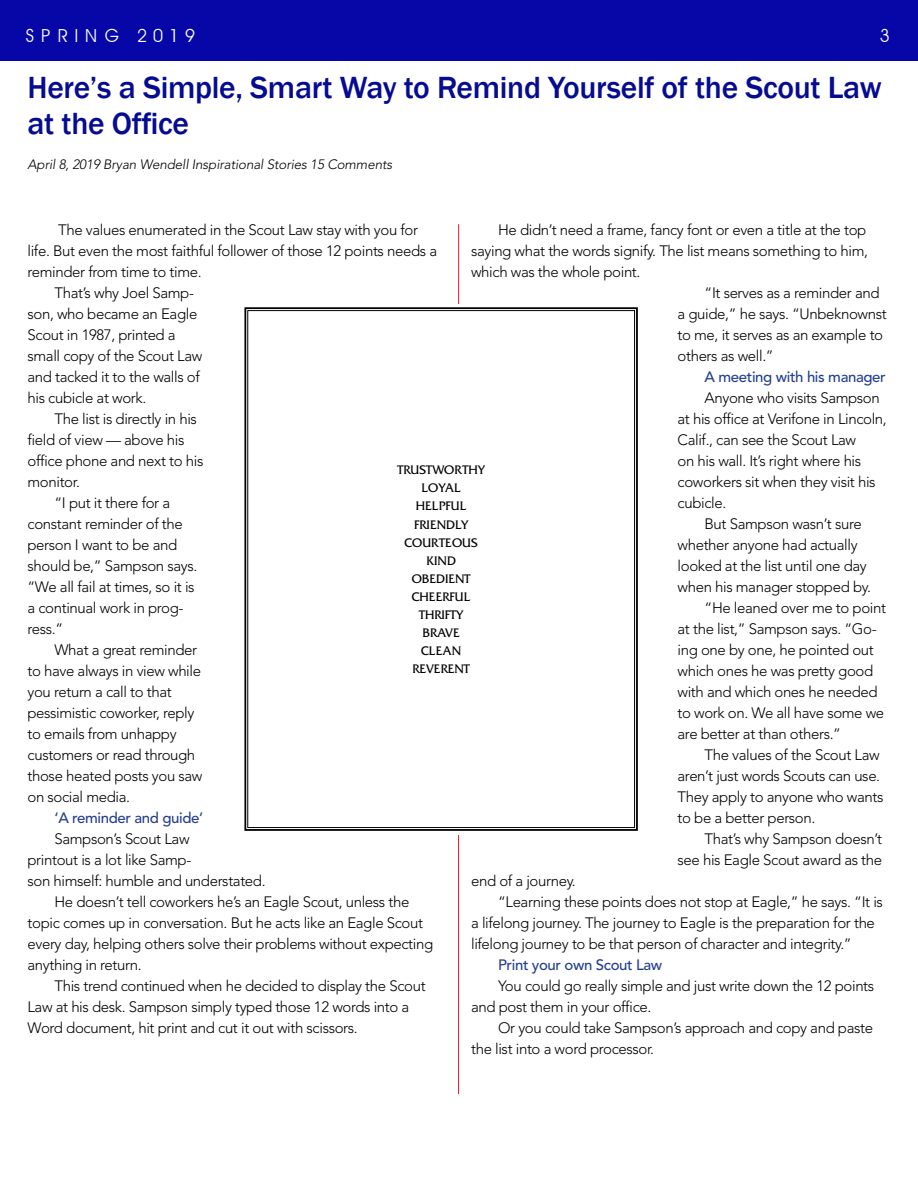
<style>
.page{position:relative;width:918px;height:1188px;background:#fff}
.page>*{position:absolute;margin:0;border:0;box-sizing:border-box;transform-origin:0 0}
.t1{font:500 31.5px/36px "Franklin Gothic";letter-spacing:-.01em;color:#060c91}
.t2{font:18px "Avant Garde";letter-spacing:.34em;color:#fff}
.t3{font:300 15px/21px "Avenir";letter-spacing:-.025em;color:#000}
.t4{font:500 15px "Avenir";letter-spacing:-.025em;color:#25408f}
.t5{font:italic 300 13.5px "Avenir";letter-spacing:-.01em;color:#000}
.t6{font:13.05px/18.1px "Friz Quadrata";color:#000;text-align:center}
</style>
<div class="page">
<hr style="left:458px;top:224px;width:1px;height:870px;background:#ed1c24">
<svg style="left:244px;top:306px;width:394px;height:526px"></svg>
<div style="left:0;top:0;width:918px;height:60px;background:#0607a6"></div>
<p class="t2" style="left:26px;top:25px;width:171px">SPRING 2019</p>
<p class="t2" style="left:880px;top:25px;width:11px">3</p>
<h1 class="t1" style="left:28px;top:70px;width:856px">Here’s a Simple, Smart Way to Remind Yourself of the Scout Law at the Office</h1>
<p class="t5" style="left:28px;top:156px;width:366px">April 8, 2019 Bryan Wendell Inspirational Stories 15 Comments</p>
<p class="t3" style="left:58px;top:220px;width:361px">The values enumerated in the Scout Law stay with you for</p>
<p class="t3" style="left:28px;top:241px;width:411px">life. But even the most faithful follower of those 12 points needs a</p>
<p class="t3" style="left:28px;top:262px;width:176px">reminder from time to time.</p>
<p class="t3" style="left:55px;top:283px;width:141px">That’s why Joel Samp-</p>
<p class="t3" style="left:28px;top:304px;width:171px">son, who became an Eagle</p>
<p class="t3" style="left:28px;top:325px;width:150px">Scout in 1987, printed a</p>
<p class="t3" style="left:28px;top:346px;width:176px">small copy of the Scout Law</p>
<p class="t3" style="left:28px;top:367px;width:174px">and tacked it to the walls of</p>
<p class="t3" style="left:28px;top:388px;width:120px">his cubicle at work.</p>
<p class="t3" style="left:55px;top:409px;width:144px">The list is directly in his</p>
<p class="t3" style="left:28px;top:430px;width:159px">field of view — above his</p>
<p class="t3" style="left:28px;top:451px;width:177px">office phone and next to his</p>
<p class="t3" style="left:28px;top:472px;width:54px">monitor.</p>
<p class="t3" style="left:55px;top:493px;width:117px">“I put it there for a</p>
<p class="t3" style="left:28px;top:514px;width:157px">constant reminder of the</p>
<p class="t3" style="left:28px;top:535px;width:151px">person I want to be and</p>
<p class="t3" style="left:28px;top:556px;width:171px">should be,” Sampson says.</p>
<p class="t3" style="left:28px;top:577px;width:169px">“We all fail at times, so it is</p>
<p class="t3" style="left:28px;top:598px;width:158px">a continual work in prog-</p>
<p class="t3" style="left:28px;top:619px;width:37px">ress.”</p>
<p class="t3" style="left:55px;top:640px;width:144px">What a great reminder</p>
<p class="t3" style="left:28px;top:661px;width:175px">to have always in view while</p>
<p class="t3" style="left:28px;top:682px;width:146px">you return a call to that</p>
<p class="t3" style="left:28px;top:703px;width:168px">pessimistic coworker, reply</p>
<p class="t3" style="left:28px;top:724px;width:151px">to emails from unhappy</p>
<p class="t3" style="left:28px;top:745px;width:169px">customers or read through</p>
<p class="t3" style="left:28px;top:766px;width:176px">those heated posts you saw</p>
<p class="t3" style="left:28px;top:787px;width:104px">on social media.</p>
<p class="t4" style="left:55px;top:810px;width:150px">‘A reminder and guide’</p>
<p class="t3" style="left:55px;top:829px;width:137px">Sampson’s Scout Law</p>
<p class="t3" style="left:28px;top:850px;width:165px">printout is a lot like Samp-</p>
<p class="t3" style="left:28px;top:871px;width:240px">son himself: humble and understated.</p>
<p class="t3" style="left:55px;top:892px;width:356px">He doesn’t tell coworkers he’s an Eagle Scout, unless the</p>
<p class="t3" style="left:28px;top:913px;width:397px">topic comes up in conversation. But he acts like an Eagle Scout</p>
<p class="t3" style="left:28px;top:934px;width:407px">every day, helping others solve their problems without expecting</p>
<p class="t3" style="left:28px;top:955px;width:116px">anything in return.</p>
<p class="t3" style="left:55px;top:976px;width:373px">This trend continued when he decided to display the Scout</p>
<p class="t3" style="left:28px;top:997px;width:383px">Law at his desk. Sampson simply typed those 12 words into a</p>
<p class="t3" style="left:28px;top:1018px;width:332px">Word document, hit print and cut it out with scissors.</p>
<p class="t3" style="left:498px;top:220px;width:370px">He didn’t need a frame, fancy font or even a title at the top</p>
<p class="t3" style="left:471px;top:241px;width:398px">saying what the words signify. The list means something to him,</p>
<p class="t3" style="left:471px;top:262px;width:171px">which was the whole point.</p>
<p class="t3" style="left:705px;top:283px;width:177px">“It serves as a reminder and</p>
<p class="t3" style="left:678px;top:304px;width:211px">a guide,” he says. “Unbeknownst</p>
<p class="t3" style="left:678px;top:325px;width:207px">to me, it serves as an example to</p>
<p class="t3" style="left:678px;top:346px;width:98px">others as well.”</p>
<p class="t4" style="left:705px;top:369px;width:183px">A meeting with his manager</p>
<p class="t3" style="left:705px;top:388px;width:177px">Anyone who visits Sampson</p>
<p class="t3" style="left:678px;top:409px;width:211px">at his office at Verifone in Lincoln,</p>
<p class="t3" style="left:678px;top:430px;width:180px">Calif., can see the Scout Law</p>
<p class="t3" style="left:678px;top:451px;width:185px">on his wall. It’s right where his</p>
<p class="t3" style="left:678px;top:472px;width:200px">coworkers sit when they visit his</p>
<p class="t3" style="left:678px;top:493px;width:50px">cubicle.</p>
<p class="t3" style="left:705px;top:514px;width:159px">But Sampson wasn’t sure</p>
<p class="t3" style="left:678px;top:535px;width:182px">whether anyone had actually</p>
<p class="t3" style="left:678px;top:556px;width:191px">looked at the list until one day</p>
<p class="t3" style="left:678px;top:577px;width:195px">when his manager stopped by.</p>
<p class="t3" style="left:705px;top:598px;width:183px">“He leaned over me to point</p>
<p class="t3" style="left:678px;top:619px;width:201px">at the list,” Sampson says. “Go-</p>
<p class="t3" style="left:678px;top:640px;width:198px">ing one by one, he pointed out</p>
<p class="t3" style="left:678px;top:661px;width:197px">which ones he was pretty good</p>
<p class="t3" style="left:678px;top:682px;width:202px">with and which ones he needed</p>
<p class="t3" style="left:678px;top:703px;width:208px">to work on. We all have some we</p>
<p class="t3" style="left:678px;top:724px;width:165px">are better at than others.”</p>
<p class="t3" style="left:705px;top:745px;width:177px">The values of the Scout Law</p>
<p class="t3" style="left:678px;top:766px;width:204px">aren’t just words Scouts can use.</p>
<p class="t3" style="left:678px;top:787px;width:207px">They apply to anyone who wants</p>
<p class="t3" style="left:678px;top:808px;width:139px">to be a better person.</p>
<p class="t3" style="left:705px;top:829px;width:179px">That’s why Sampson doesn’t</p>
<p class="t3" style="left:678px;top:850px;width:206px">see his Eagle Scout award as the</p>
<p class="t3" style="left:471px;top:871px;width:106px">end of a journey.</p>
<p class="t3" style="left:498px;top:892px;width:386px">“Learning these points does not stop at Eagle,” he says. “It is</p>
<p class="t3" style="left:471px;top:913px;width:405px">a lifelong journey. The journey to Eagle is the preparation for the</p>
<p class="t3" style="left:471px;top:934px;width:382px">lifelong journey to be that person of character and integrity.”</p>
<p class="t4" style="left:498px;top:957px;width:166px">Print your own Scout Law</p>
<p class="t3" style="left:471px;top:976px;width:405px;text-indent:27px">You could go really simple and just write down the 12 points and post them in your office.</p>
<p class="t3" style="left:471px;top:1018px;width:404px;text-indent:27px">Or you could take Sampson’s approach and copy and paste the list into a word processor.</p>
<p class="t6" style="left:397px;top:461px;width:89px">TRUSTWORTHY<br>LOYAL<br>HELPFUL<br>FRIENDLY<br>COURTEOUS<br>KIND<br>OBEDIENT<br>CHEERFUL<br>THRIFTY<br>BRAVE<br>CLEAN<br>REVERENT</p>
</div>
